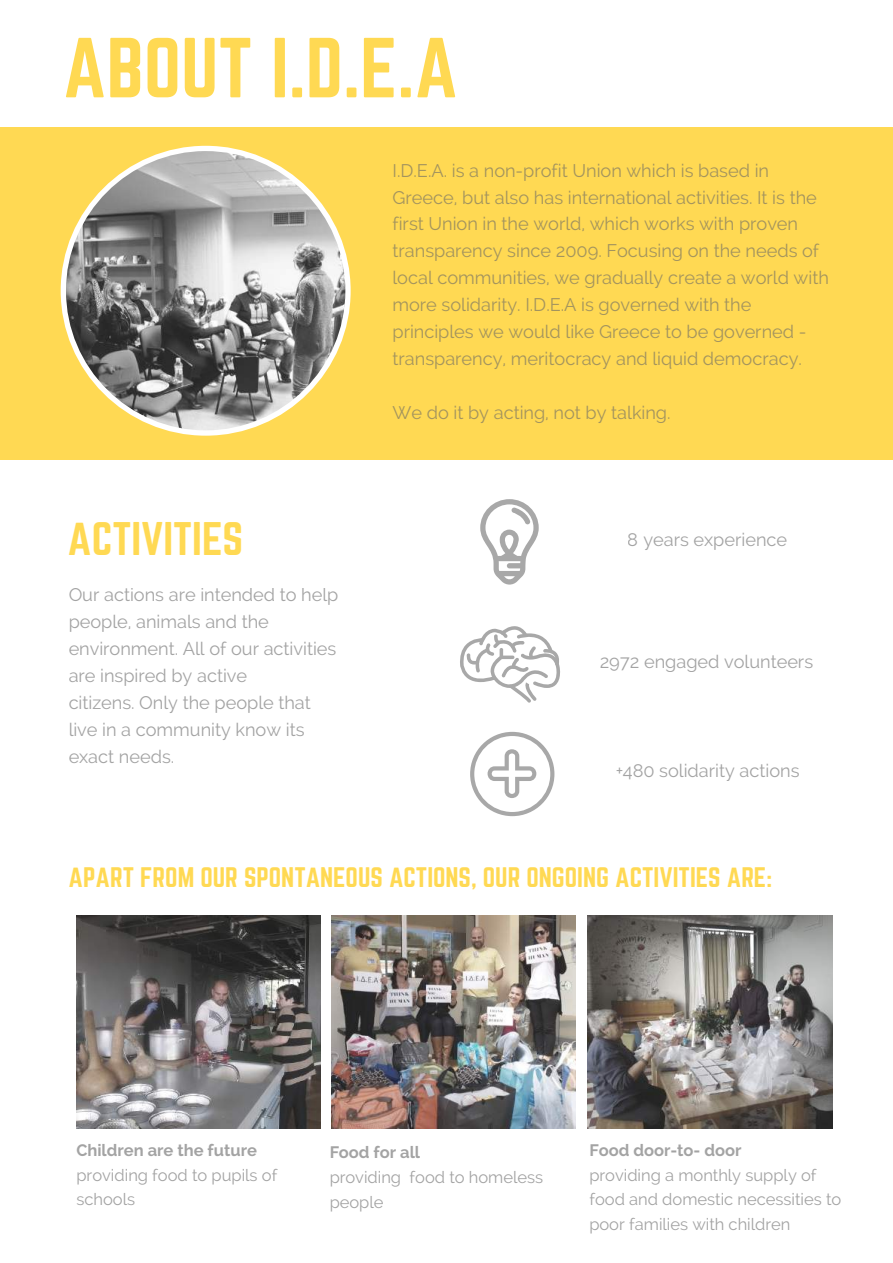
<style>
.page{position:relative;width:893px;height:1263px;background:#fff}
.page>*{position:absolute;margin:0;border:0;box-sizing:border-box;transform-origin:0 0}
.t1{font:74.4px "Norwester";color:#ffd953}
.t2{font:41.25px "Norwester";color:#ffd953}
.t3{font:24.75px "Norwester";color:#ffd953}
.t4{font:18.15px/27px "Raleway";color:#666}
.t5{font:16.5px/24.8px "Raleway";color:#666}
.t6{font:700 16.5px "Raleway";color:#666}
</style>
<div class="page">
<div style="left:0;top:127px;width:892px;height:333px;background:#ffd953"></div>
<svg style="left:61px;top:146px;width:289px;height:290px"></svg>
<svg style="left:480px;top:499px;width:58px;height:86px"></svg>
<svg style="left:460px;top:626px;width:100px;height:77px"></svg>
<svg style="left:470px;top:732px;width:84px;height:84px"></svg>
<img style="left:76px;top:915px;width:244px;height:214px">
<img style="left:332px;top:915px;width:244px;height:214px">
<img style="left:587px;top:915px;width:245px;height:214px">
<h1 class="t1" style="left:63px;top:32px;width:396px">ABOUT I.D.E.A</h1>
<h2 class="t2" style="left:67px;top:519px;width:177px">ACTIVITIES</h2>
<p class="t4" style="left:69px;top:581px;width:271px">Our actions are intended to help people, animals and the environment. All of our activities are inspired by active<br>citizens. Only the people that live in a community know its exact needs.</p>
<p class="t4" style="left:392px;top:157px;width:438px">I.D.E.A. is a non-profit Union which is based in Greece, but also has international activities. It is the first Union in the world, which works with proven transparency since 2009. Focusing on the needs of local communities, we gradually create a world with more solidarity. I.D.E.A is governed with the principles we would like Greece to be governed - transparency, meritocracy and liquid democracy.</p>
<p class="t4" style="left:392px;top:399px;width:279px">We do it by acting, not by talking.</p>
<p class="t4" style="left:628px;top:526px;width:161px">8 years experience</p>
<p class="t4" style="left:599px;top:648px;width:215px">2972 engaged volunteers</p>
<p class="t4" style="left:615px;top:757px;width:186px">+480 solidarity actions</p>
<h3 class="t3" style="left:69px;top:865px;width:705px">APART FROM OUR SPONTANEOUS ACTIONS, OUR ONGOING ACTIVITIES ARE:</h3>
<p class="t6" style="left:76px;top:1140px;width:182px">Children are the future</p>
<p class="t5" style="left:76px;top:1162px;width:202px">providing food to pupils of schools</p>
<p class="t6" style="left:329px;top:1142px;width:92px">Food for all</p>
<p class="t5" style="left:329px;top:1164px;width:215px">providing food to homeless people</p>
<p class="t6" style="left:589px;top:1140px;width:154px">Food door-to- door</p>
<p class="t5" style="left:589px;top:1162px;width:253px">providing a monthly supply of food and domestic necessities to poor families with children</p>
</div>
